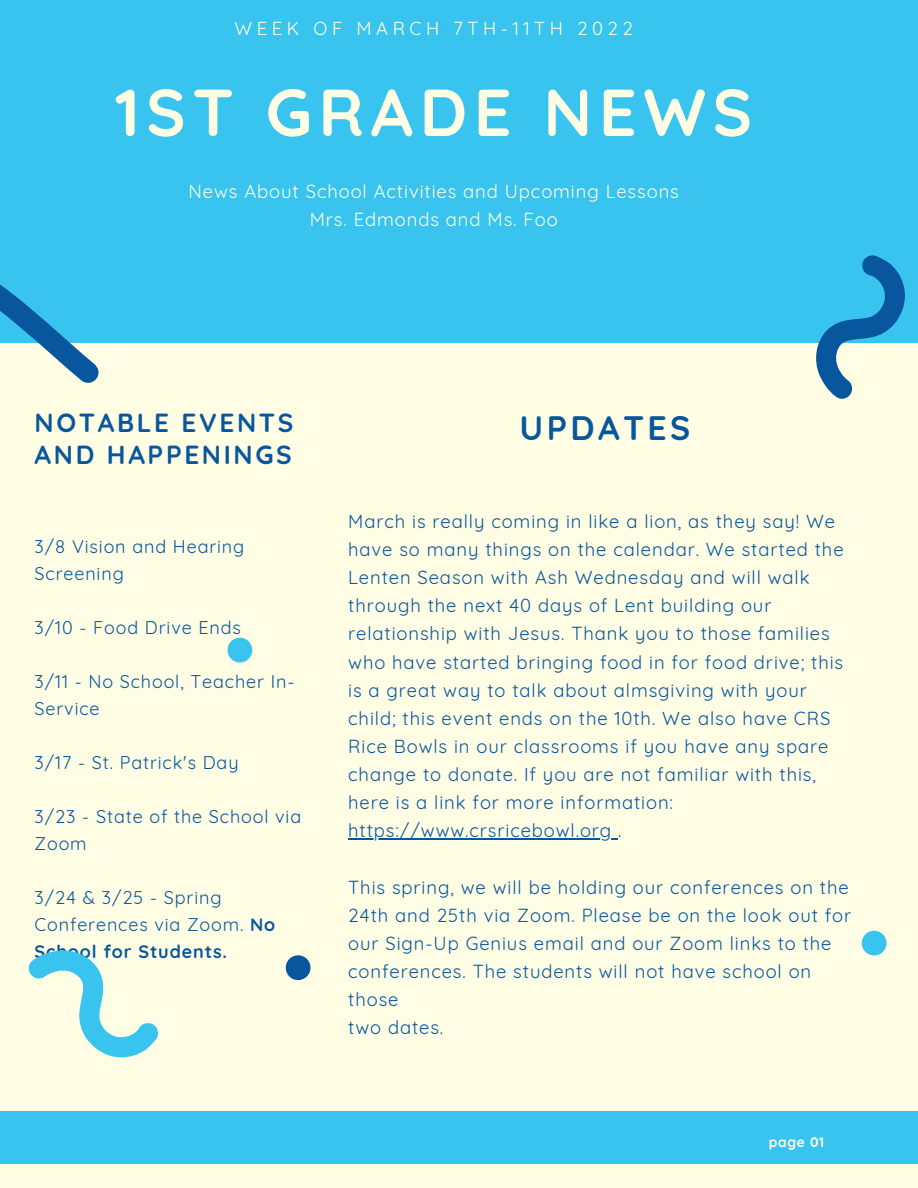
<style>
.page{position:relative;width:918px;height:1188px;background:#fffee4}
.page>*{position:absolute;margin:0;border:0;box-sizing:border-box;transform-origin:0 0}
.t1{font:700 66.3px "Quicksand";letter-spacing:.1em;color:#fffee4}
.t2{font:700 33.75px "Quicksand";letter-spacing:.1em;color:#08569d}
.t3{font:700 26.1px/31.8px "Quicksand";letter-spacing:.1em;color:#08569d}
.t4{font:18.45px/28.2px "Quicksand";letter-spacing:.05em;color:#08569d}
.t5{font:18.45px "Quicksand";letter-spacing:.05em;color:#fffee4}
.t6{font:18.3px "Quicksand";letter-spacing:.25em;color:#fffee4}
.t7{font:18px/27px "Quicksand";letter-spacing:.05em;color:#08569d}
.t8{font:700 13.8px "Quicksand";letter-spacing:.05em;color:#fffee4}
.s1{font-weight:700}
</style>
<div class="page">
<div style="left:0;top:0;width:918px;height:342px;background:#39c3ef"></div>
<svg style="left:0;top:270px;width:118px;height:113px"></svg>
<svg style="left:799px;top:251px;width:119px;height:148px"></svg>
<svg style="left:228px;top:638px;width:24px;height:24px"></svg>
<svg style="left:286px;top:955px;width:24px;height:25px"></svg>
<svg style="left:28px;top:950px;width:130px;height:108px"></svg>
<svg style="left:862px;top:931px;width:25px;height:24px"></svg>
<div style="left:0;top:1111px;width:918px;height:52px;background:#39c3ef"></div>
<hr style="left:348px;top:838px;width:270px;height:2px;background:#08569d">
<p class="t6" style="left:235px;top:17px;width:400px">WEEK OF MARCH 7TH-11TH 2022</p>
<p class="t1" style="left:115px;top:70px;width:638px">1ST GRADE NEWS</p>
<p class="t5" style="left:189px;top:180px;width:492px">News About School Activities and Upcoming Lessons</p>
<p class="t5" style="left:310px;top:208px;width:249px">Mrs. Edmonds and Ms. Foo</p>
<p class="t3" style="left:35px;top:407px;width:260px">NOTABLE EVENTS<br>AND HAPPENINGS</p>
<p class="t7" style="left:35px;top:533px;width:211px">3/8 Vision and Hearing<br>Screening</p>
<p class="t7" style="left:35px;top:614px;width:208px">3/10 - Food Drive Ends</p>
<p class="t7" style="left:35px;top:668px;width:261px">3/11 - No School, Teacher In-<br>Service</p>
<p class="t7" style="left:35px;top:749px;width:205px">3/17 - St. Patrick's Day</p>
<p class="t7" style="left:35px;top:803px;width:268px">3/23 - State of the School via<br>Zoom</p>
<p class="t7" style="left:35px;top:884px;width:242px">3/24 &amp; 3/25 - Spring<br>Conferences via Zoom. <span class="s1">No<br>School for Students.</span></p>
<p class="t2" style="left:520px;top:406px;width:172px">UPDATES</p>
<p class="t4" style="left:348px;top:507px;width:497px">March is really coming in like a lion, as they say! We have so many things on the calendar. We started the Lenten Season with Ash Wednesday and will walk through the next 40 days of Lent building our relationship with Jesus. Thank you to those families who have started bringing food in for food drive; this is a great way to talk about almsgiving with your child; this event ends on the 10th. We also have CRS Rice Bowls in our classrooms if you have any spare change to donate. If you are not familiar with this, here is a link for more information: https://www.crsricebowl.org .</p>
<p class="t4" style="left:348px;top:873px;width:505px">This spring, we will be holding our conferences on the 24th and 25th via Zoom. Please be on the look out for our Sign-Up Genius email and our Zoom links to the conferences. The students will not have school on those</p>
<p class="t4" style="left:348px;top:1013px;width:97px">two dates.</p>
<p class="t8" style="left:769px;top:1133px;width:57px">page 01</p>
</div>
